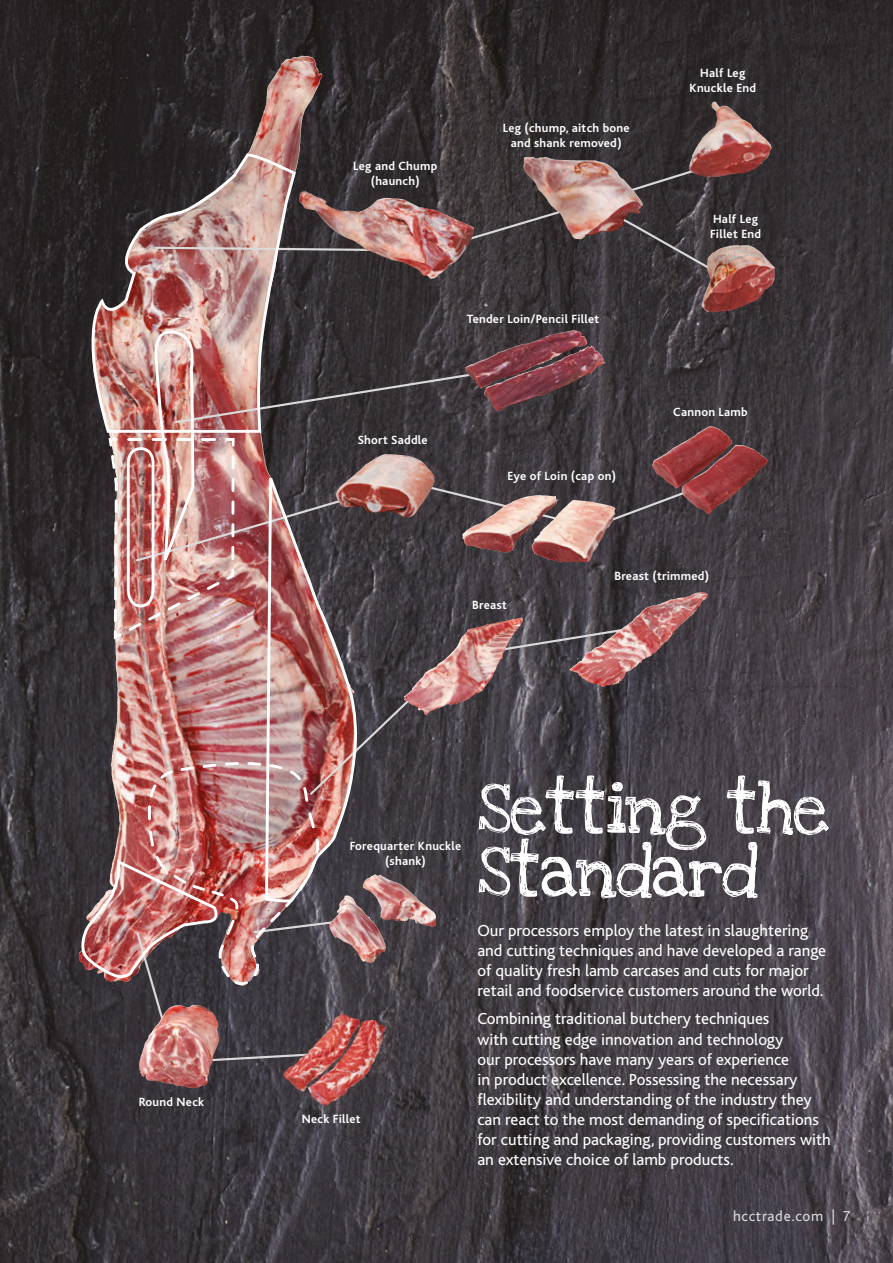
<style>
.page{position:relative;width:893px;height:1263px;background:#fff}
.page>*{position:absolute;margin:0;border:0;box-sizing:border-box;transform-origin:0 0}
.t1{font:52.5px/63px "Welsh Lamb Distressed";letter-spacing:-.03em;color:#fff}
.t2{font:16.8px/20.1px "Bliss";color:#fff}
.t3{font:15px "Bliss";letter-spacing:.05em;color:#dadada}
.t4{font:700 12.45px/15px "Bliss";letter-spacing:.02em;color:#fff;text-align:center}
</style>
<div class="page">
<img style="left:0;top:0;width:893px;height:1263px">
<img style="left:249px;top:56px;width:53px;height:96px">
<svg style="left:297px;top:155px;width:443px;height:98px"></svg>
<svg style="left:580px;top:196px;width:160px;height:91px"></svg>
<svg style="left:499px;top:469px;width:243px;height:93px"></svg>
<svg style="left:358px;top:623px;width:293px;height:174px"></svg>
<img style="left:75px;top:760px;width:296px;height:317px">
<img style="left:264px;top:642px;width:94px;height:621px">
<img style="left:78px;top:152px;width:219px;height:283px">
<img style="left:107px;top:327px;width:392px;height:315px">
<img style="left:171px;top:1005px;width:22px;height:2px">
<img style="left:281px;top:1011px;width:107px;height:96px">
<img style="left:689px;top:102px;width:83px;height:75px">
<img style="left:652px;top:426px;width:116px;height:88px">
<img style="left:515px;top:495px;width:24px;height:5px">
<img style="left:298px;top:191px;width:176px;height:89px">
<img style="left:701px;top:245px;width:74px;height:67px">
<img style="left:523px;top:157px;width:120px;height:83px">
<img style="left:336px;top:454px;width:99px;height:64px">
<img style="left:465px;top:330px;width:109px;height:59px">
<img style="left:363px;top:874px;width:12px;height:14px">
<img style="left:501px;top:617px;width:20px;height:5px">
<img style="left:683px;top:592px;width:19px;height:6px">
<p class="t4" style="left:139px;top:1095px;width:67px">Round Neck</p>
<p class="t4" style="left:353px;top:159px;width:86px">Leg and Chump (haunch)</p>
<p class="t4" style="left:503px;top:121px;width:129px">Leg (chump, aitch bone and shank removed)</p>
<p class="t4" style="left:467px;top:312px;width:134px">Tender Loin/Pencil Fillet</p>
<p class="t4" style="left:358px;top:432px;width:72px">Short Saddle</p>
<p class="t4" style="left:507px;top:468px;width:110px">Eye of Loin (cap on)</p>
<p class="t4" style="left:690px;top:66px;width:68px">Half Leg<br>Knuckle End</p>
<p class="t4" style="left:710px;top:212px;width:52px;text-align:left">Half Leg<br>Fillet End</p>
<p class="t4" style="left:673px;top:404px;width:76px">Cannon Lamb</p>
<p class="t4" style="left:472px;top:598px;width:36px">Breast</p>
<p class="t4" style="left:614px;top:569px;width:96px">Breast (trimmed)</p>
<p class="t4" style="left:350px;top:839px;width:113px">Forequarter Knuckle (shank)</p>
<p class="t4" style="left:302px;top:1112px;width:60px">Neck Fillet</p>
<h1 class="t1" style="left:477px;top:779px;width:354px">Setting the<br>Standard</h1>
<p class="t2" style="left:477px;top:921px;width:350px">Our processors employ the latest in slaughtering and cutting techniques and have developed a range of quality fresh lamb carcases and cuts for major retail and foodservice customers around the world.</p>
<p class="t2" style="left:477px;top:1009px;width:355px">Combining traditional butchery techniques<br>with cutting edge innovation and technology<br>our processors have many years of experience<br>in product excellence. Possessing the necessary flexibility and understanding of the industry they can react to the most demanding of specifications for cutting and packaging, providing customers with an extensive choice of lamb products.</p>
<p class="t3" style="left:733px;top:1208px;width:119px">hcctrade.com | 7</p>
</div>
